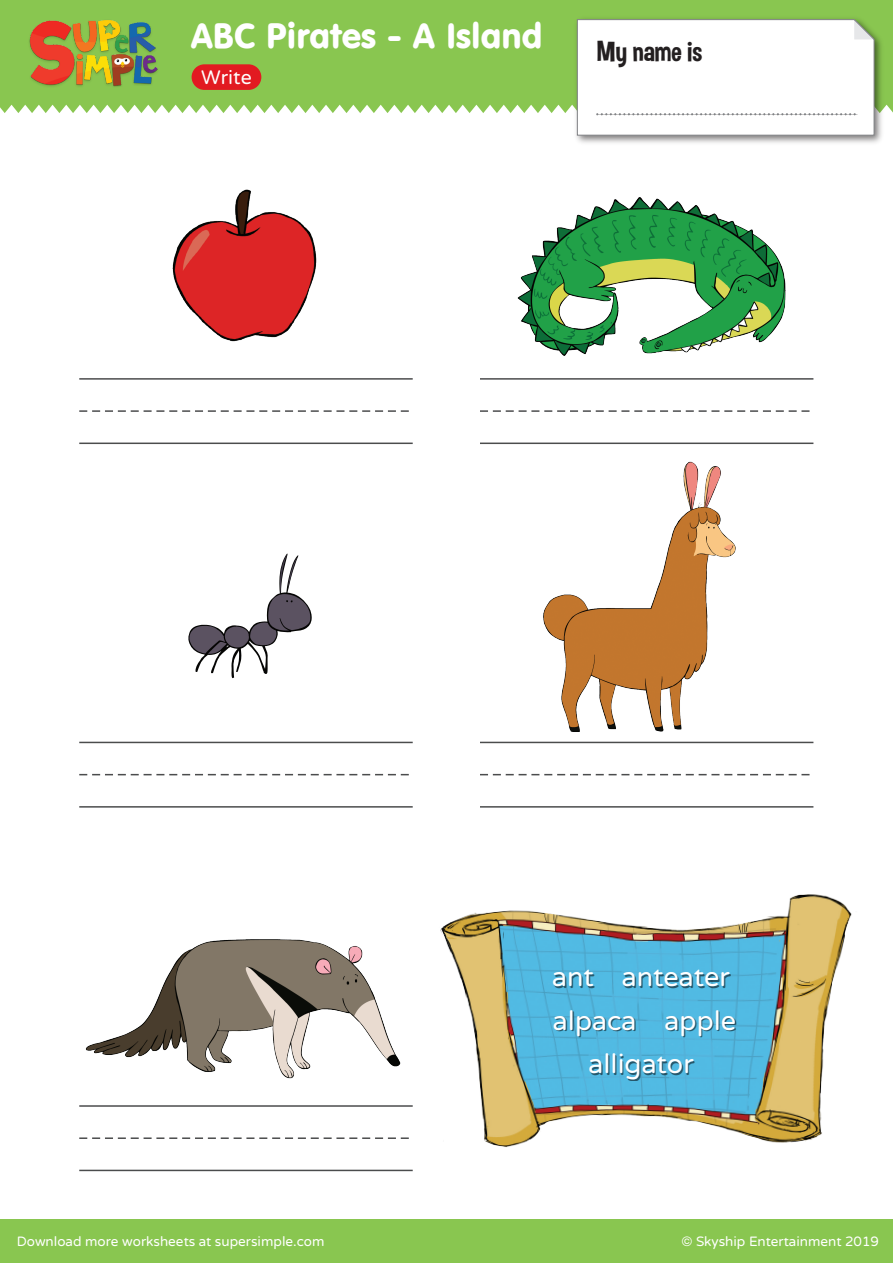
<style>
.page{position:relative;width:893px;height:1263px;background:#fff}
.page>*{position:absolute;margin:0;border:0;box-sizing:border-box;transform-origin:0 0}
.t1{font:34.5px "VAG Rounded TL";color:#fff}
.t2{font:28.5px "Dimbo";letter-spacing:.01em;color:#231f20}
.t3{font:27px/43.5px "Varela Round";color:#fff;text-align:center}
.t4{font:19.5px "Varela Round";color:#fff}
.t5{font:13.5px "Varela Round";color:#fff}
</style>
<div class="page">
<img style="left:440px;top:894px;width:412px;height:253px">
<div style="left:0;top:0;width:893px;height:113px;background:#89c650"></div>
<div style="left:0;top:1219px;width:893px;height:44px;background:#89c650"></div>
<img style="left:15px;top:0;width:161px;height:113px">
<img style="left:571px;top:13px;width:315px;height:130px">
<svg style="left:577px;top:19px;width:298px;height:117px"></svg>
<hr style="left:79px;top:443px;width:334px;height:1px;background:#4b4c4d">
<svg style="left:79px;top:410px;width:330px;height:2px"></svg>
<hr style="left:79px;top:378px;width:334px;height:2px;background:#4b4c4d">
<hr style="left:480px;top:443px;width:333px;height:1px;background:#4b4c4d">
<svg style="left:480px;top:410px;width:330px;height:2px"></svg>
<hr style="left:480px;top:378px;width:333px;height:2px;background:#4b4c4d">
<hr style="left:79px;top:806px;width:334px;height:2px;background:#4b4c4d">
<svg style="left:79px;top:774px;width:330px;height:1px"></svg>
<hr style="left:79px;top:742px;width:334px;height:1px;background:#4b4c4d">
<hr style="left:480px;top:806px;width:333px;height:2px;background:#4b4c4d">
<svg style="left:480px;top:774px;width:330px;height:1px"></svg>
<hr style="left:480px;top:742px;width:333px;height:1px;background:#4b4c4d">
<hr style="left:79px;top:1170px;width:334px;height:1px;background:#4b4c4d">
<svg style="left:79px;top:1137px;width:330px;height:2px"></svg>
<hr style="left:79px;top:1105px;width:334px;height:2px;background:#4b4c4d">
<div style="left:192px;top:64px;width:69px;height:26px;background:#e21a21;border-radius:13px"></div>
<img style="left:543px;top:461px;width:193px;height:271px">
<img style="left:172px;top:189px;width:145px;height:153px">
<img style="left:86px;top:939px;width:315px;height:140px">
<img style="left:517px;top:197px;width:269px;height:159px">
<svg style="left:188px;top:553px;width:124px;height:125px"></svg>
<h1 class="t1" style="left:191px;top:14px;width:353px">ABC Pirates - A Island</h1>
<h3 class="t4" style="left:201px;top:66px;width:52px">Write</h3>
<h2 class="t2" style="left:597px;top:34px;width:107px">My name is</h2>
<h3 class="t3" style="left:552px;top:956px;width:186px">ant anteater alpaca apple alligator</h3>
<p class="t5" style="left:17px;top:1234px;width:309px">Download more worksheets at supersimple.com</p>
<p class="t5" style="left:681px;top:1234px;width:199px">© Skyship Entertainment 2019</p>
</div>
